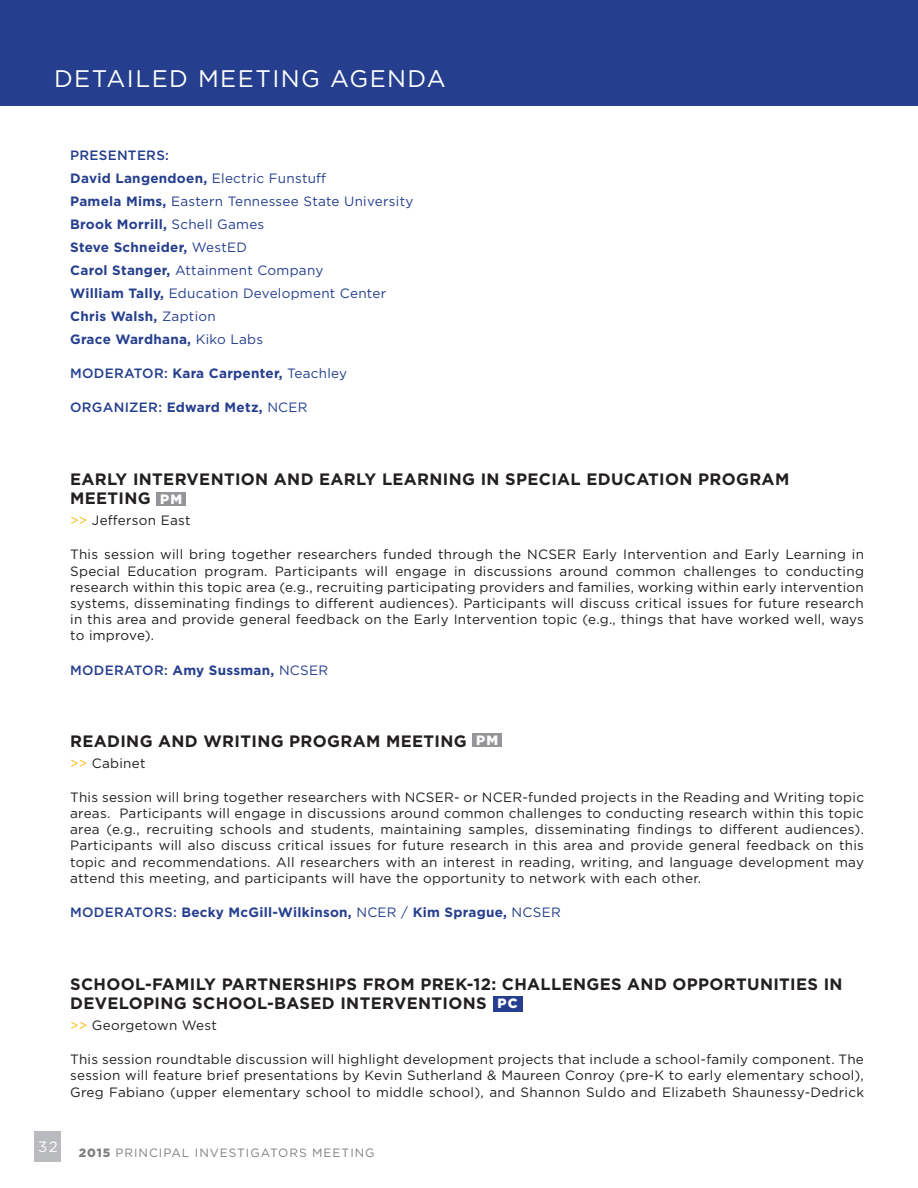
<style>
.page{position:relative;width:918px;height:1188px;background:#fff}
.page>*{position:absolute;margin:0;border:0;box-sizing:border-box;transform-origin:0 0}
.t1{font:24px "Gotham";letter-spacing:.06em;color:#fff}
.t2{font:700 16.5px/19.8px "Gotham";letter-spacing:.02em;color:#231f20}
.t3{font:15px "Gotham";color:#fff}
.t4{font:13.5px/16.2px "Gotham";letter-spacing:.02em;color:#231f20;text-align:justify}
.t5{font:13.5px/23px "Gotham";letter-spacing:.02em;color:#253f8e}
.t6{font:700 13.5px "Gotham";letter-spacing:.02em;color:#253f8e}
.t7{font:500 13.5px "Gotham";letter-spacing:.02em;color:#253f8e}
.t8{font:900 13.5px "Gotham";color:#fff}
.t9{font:12px "Gotham";letter-spacing:.08em;color:#7e8083}
.s1{font-weight:700}
.s2{font-weight:500}
.s3{font-weight:400}
.s4{color:#fcba13}
.s5{font-weight:900}
</style>
<div class="page">
<div style="left:0;top:0;width:918px;height:106px;background:#253f8e"></div>
<div style="left:156px;top:492px;width:30px;height:14px;background:#939598"></div>
<div style="left:472px;top:734px;width:30px;height:13px;background:#939598"></div>
<div style="left:493px;top:996px;width:29px;height:16px;background:#253f8e"></div>
<div style="left:34px;top:1132px;width:28px;height:30px;background:#babbbe"></div>
<p class="t1" style="left:54px;top:63px;width:393px">DETAILED MEETING AGENDA</p>
<p class="t7" style="left:70px;top:147px;width:100px">PRESENTERS:</p>
<p class="t5" style="left:70px;top:167px;width:345px"><span class="s1">David Langendoen,</span> Electric Funstuf<br><span class="s1">Pamela Mims,</span> Eastern Tennessee State University <span class="s1">Brook Morrill,</span> Schell Games<br><span class="s1">Steve Schneider,</span> WestED<br><span class="s1">Carol Stanger,</span> Attainment Company<br><span class="s1">William Tally,</span> Education Development Center <span class="s1">Chris Walsh,</span> Zaption<br><span class="s1">Grace Wardhana,</span> Kiko Labs</p>
<p class="t6" style="left:70px;top:364px;width:278px"><span class="s2">MODERATOR:</span> Kara Carpenter, <span class="s3">Teachley</span></p>
<p class="t6" style="left:70px;top:398px;width:239px"><span class="s2">ORGANIZER:</span> Edward Metz, <span class="s3">NCER</span></p>
<p class="t2" style="left:70px;top:469px;width:721px">EARLY INTERVENTION AND EARLY LEARNING IN SPECIAL EDUCATION PROGRAM<br>MEETING PM</p>
<p class="t8" style="left:160px;top:489px;width:23px">PM</p>
<p class="t4" style="left:70px;top:512px;width:122px"><span class="s4">&gt;&gt;</span> Jeferson East</p>
<p class="t4" style="left:70px;top:546px;width:795px">This session will bring together researchers funded through the NCSER Early Intervention and Early Learning in Special Education program… Participants will engage in discussions around common challenges to conducting research within this topic area (e…g…, recruiting participating providers and families, working within early intervention systems, disseminating fndings to diferent audiences)… Participants will discuss critical issues for future research in this area and provide general feedback on the Early Intervention topic (e…g…, things that have worked well, ways to improve)…</p>
<p class="t6" style="left:70px;top:661px;width:259px"><span class="s2">MODERATOR:</span> Amy Sussman, <span class="s3">NCSER</span></p>
<p class="t2" style="left:70px;top:731px;width:429px">READING AND WRITING PROGRAM MEETING PM</p>
<p class="t8" style="left:476px;top:731px;width:23px">PM</p>
<p class="t4" style="left:70px;top:755px;width:77px"><span class="s4">&gt;&gt;</span> Cabinet</p>
<p class="t4" style="left:70px;top:789px;width:795px">This session will bring together researchers with NCSER- or NCER-funded projects in the Reading and Writing topic areas… Participants will engage in discussions around common challenges to conducting research within this topic area (e…g…, recruiting schools and students, maintaining samples, disseminating fndings to diferent audiences)… Participants will also discuss critical issues for future research in this area and provide general feedback on this topic and recommendations… All researchers with an interest in reading, writing, and language development may attend this meeting, and participants will have the opportunity to network with each other…</p>
<p class="t6" style="left:70px;top:903px;width:492px"><span class="s2">MODERATORS:</span> Becky McGill-Wilkinson, <span class="s3">NCER /</span> Kim Sprague, <span class="s3">NCSER</span></p>
<p class="t2" style="left:70px;top:974px;width:774px">SCHOOL-FAMILY PARTNERSHIPS FROM PREK-12: CHALLENGES AND OPPORTUNITIES IN<br>DEVELOPING SCHOOL-BASED INTERVENTIONS PC</p>
<p class="t8" style="left:498px;top:994px;width:22px">PC</p>
<p class="t4" style="left:70px;top:1017px;width:148px"><span class="s4">&gt;&gt;</span> Georgetown West</p>
<p class="t4" style="left:70px;top:1051px;width:795px">This session roundtable discussion will highlight development projects that include a school-family component… The session will feature brief presentations by Kevin Sutherland &amp; Maureen Conroy (pre-K to early elementary school), Greg Fabiano (upper elementary school to middle school), and Shannon Suldo and Elizabeth Shaunessy-Dedrick</p>
<p class="t3" style="left:38px;top:1137px;width:21px">32</p>
<p class="t9" style="left:79px;top:1145px;width:297px"><span class="s5">2015</span> PRINCIPAL INVESTIGATORS MEETING</p>
</div>
